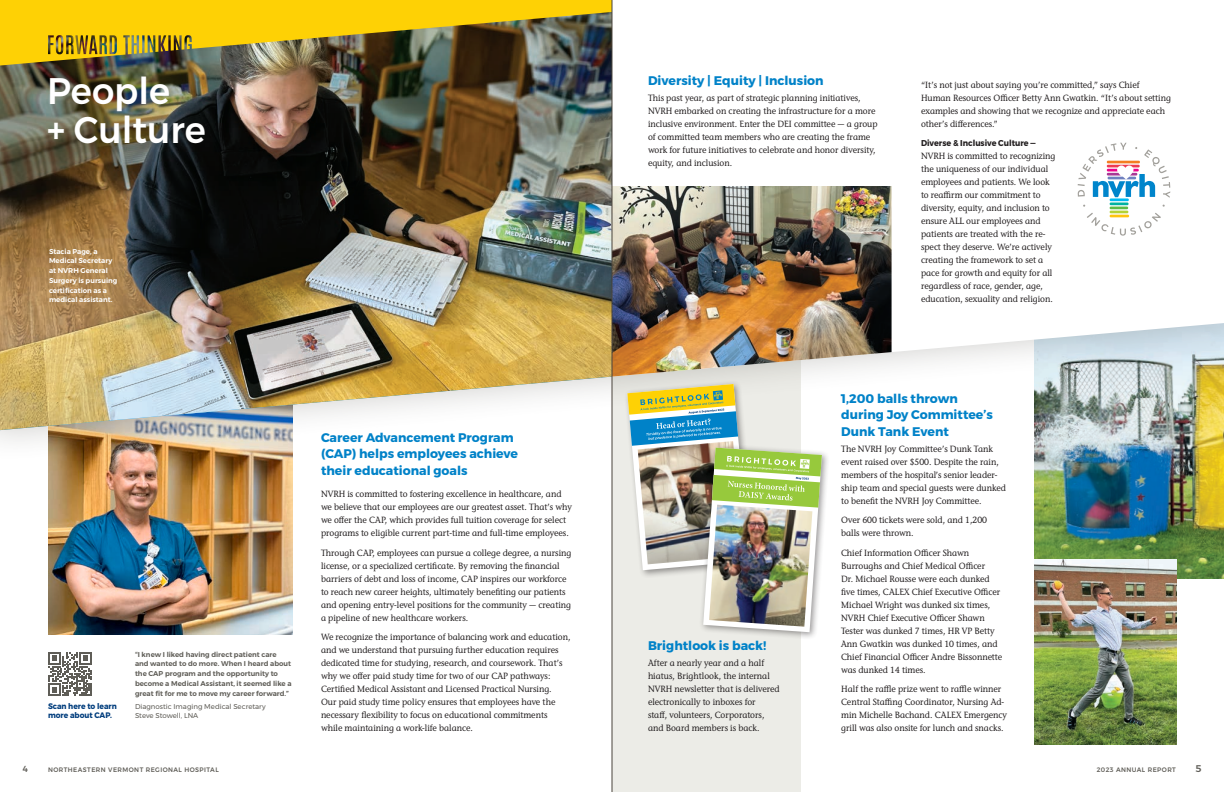
<style>
.page{position:relative;width:1224px;height:792px;background:#fff}
.page>*{position:absolute;margin:0;border:0;box-sizing:border-box;transform-origin:0 0}
.t1{font:500 37px/39px "Montserrat";color:#fff;scale:.96 1}
.t2{font:700 12.5px/16.2px "Montserrat";color:#0082c8}
.t3{font:500 9.8px "Montserrat";color:#5f5d57}
.t4{font:500 9px/13px "Stone Informal ITC Pro";color:#231f20;scale:.94 1}
.t5{font:500 8.8px "Montserrat";color:#5f5d57}
.t6{font:700 8.5px "Montserrat";color:#231f20;scale:.94 1}
.Scan_for_QR_Code{font:700 8px/9.8px "Montserrat";color:#013d7d;scale:.94 1}
.Captions{font:600 7px/9.8px "Montserrat";color:#5f5d57}
.Captions-2{font:600 7px/9.8px "Montserrat";color:#fff}
.Captions-3{font:7px/9.8px "Montserrat";color:#5f5d57}
.t7{font:500 6.5px "Montserrat";letter-spacing:.07em;color:#5f5d57;scale:.96 1}
.s1{font-weight:600}
</style>
<div class="page">
<img style="left:1034px;top:463px;width:190px;height:115px">
<div style="left:612px;top:308px;width:188px;height:484px;background:#ecece7"></div>
<img style="left:48px;top:463px;width:245px;height:172px">
<div style="left:0;top:0;width:1224px;height:463px;background:#5f5d57;opacity:.32"></div>
<svg style="left:613px;top:0;width:611px;height:430px"></svg>
<img style="left:0;top:66px;width:612px;height:364px">
<img style="left:0;top:0;width:612px;height:66px">
<svg style="left:1078px;top:143px;width:92px;height:93px"></svg>
<img style="left:613px;top:186px;width:279px;height:191px">
<img style="left:1034px;top:559px;width:142px;height:185px">
<div style="left:624px;top:380px;width:133px;height:198px;background:#e5e5e0"></div>
<div style="left:699px;top:443px;width:131px;height:197px;background:#231f20;opacity:.47"></div>
<img style="left:627px;top:384px;width:195px;height:248px">
<svg style="left:49px;top:652px;width:43px;height:44px"></svg>
<hr style="left:612px;top:0;width:1px;height:792px;background:#4a443c">
<h1 class="t1" style="left:47px;top:71px;width:167px">People<br><span class="s1">+</span> Culture</h1>
<p class="Captions-2" style="left:49px;top:246px;width:70px">Stacia Page, a<br>Medical Secretary at NVRH General<br>Surgery is pursuing certification as a medical assistant.</p>
<p class="Scan_for_QR_Code" style="left:48px;top:701px;width:75px">Scan here to learn more about CAP.</p>
<p class="Captions" style="left:135px;top:649px;width:158px">“I knew I liked having direct patient care and wanted to do more. When I heard about the CAP program and the opportunity to become a Medical Assistant, it seemed like a great fit for me to move my career forward.”</p>
<p class="Captions-3" style="left:135px;top:701px;width:132px">Diagnostic Imaging Medical Secretary<br>Steve Stowell, LNA</p>
<h3 class="t2" style="left:321px;top:429px;width:199px">Career Advancement Program (CAP) helps employees achieve their educational goals</h3>
<p class="t4" style="left:321px;top:488px;width:269px">NVRH is committed to fostering excellence in healthcare, and we believe that our employees are our greatest asset. That’s why we offer the CAP, which provides full tuition coverage for select programs to eligible current part-time and full-time employees.</p>
<p class="t4" style="left:321px;top:546px;width:268px">Through CAP, employees can pursue a college degree, a nursing license, or a specialized certificate. By removing the financial barriers of debt and loss of income, CAP inspires our workforce to reach new career heights, ultimately benefiting our patients and opening entry-level positions for the community — creating a pipeline of new healthcare workers.</p>
<p class="t4" style="left:321px;top:631px;width:267px">We recognize the importance of balancing work and education, and we understand that pursuing further education requires dedicated time for studying, research, and coursework. That’s why we offer paid study time for two of our CAP pathways:<br>Certified Medical Assistant and Licensed Practical Nursing.<br>Our paid study time policy ensures that employees have the necessary flexibility to focus on educational commitments while maintaining a work-life balance.</p>
<h3 class="t2" style="left:648px;top:72px;width:177px">Diversity | Equity | Inclusion</h3>
<p class="t4" style="left:648px;top:91px;width:246px">This past year, as part of strategic planning initiatives, NVRH embarked on creating the infrastructure for a more inclusive environment. Enter the DEI committee — a group of committed team members who are creating the frame work for future initiatives to celebrate and honor diversity, equity, and inclusion.</p>
<p class="t4" style="left:921px;top:78px;width:267px">“It’s not just about saying you’re committed,” says Chief Human Resources Officer Betty Ann Gwatkin. “It’s about setting examples and showing that we recognize and appreciate each other’s differences.”</p>
<p class="t6" style="left:921px;top:136px;width:124px">Diverse &amp; Inclusive Culture —</p>
<p class="t4" style="left:921px;top:150px;width:144px">NVRH is committed to recognizing the uniqueness of our individual employees and patients. We look to reaffirm our commitment to diversity, equity, and inclusion to ensure ALL our employees and patients are treated with the re&shy;spect they deserve. We’re actively creating the framework to set a pace for growth and equity for all regardless of race, gender, age, education, sexuality and religion.</p>
<h3 class="t2" style="left:648px;top:637px;width:120px">Brightlook is back!</h3>
<p class="t4" style="left:648px;top:657px;width:142px">After a nearly year and a half hiatus, Brightlook, the internal<br>NVRH newsletter that is delivered electronically to inboxes for<br>staff, volunteers, Corporators, and Board members is back.</p>
<h3 class="t2" style="left:841px;top:390px;width:153px">1,200 balls thrown during Joy Committee’s<br>Dunk Tank Event</h3>
<p class="t4" style="left:841px;top:442px;width:177px">The NVRH Joy Committee’s Dunk Tank event raised over $500. Despite the rain, members of the hospital’s senior leader&shy;ship team and special guests were dunked to benefit the NVRH Joy Committee.</p>
<p class="t4" style="left:841px;top:514px;width:157px">Over 600 tickets were sold, and 1,200 balls were thrown.</p>
<p class="t4" style="left:841px;top:546px;width:173px">Chief Information Officer Shawn Burroughs and Chief Medical Officer<br>Dr. Michael Rousse were each dunked five times, CALEX Chief Executive Officer Michael Wright was dunked six times, NVRH Chief Executive Officer Shawn Tester was dunked 7 times, HR VP Betty Ann Gwatkin was dunked 10 times, and Chief Financial Officer Andre Bissonnette was dunked 14 times.</p>
<p class="t4" style="left:841px;top:683px;width:178px">Half the raffle prize went to raffle winner Central Staffing Coordinator, Nursing Ad&shy;min Michelle Bachand. CALEX Emergency grill was also onsite for lunch and snacks.</p>
<p class="t5" style="left:23px;top:761px;width:7px">4</p>
<p class="t7" style="left:48px;top:764px;width:179px">NORTHEASTERN VERMONT REGIONAL HOSPITAL</p>
<p class="t7" style="left:1097px;top:764px;width:84px">2023 ANNUAL REPORT</p>
<p class="t3" style="left:1195px;top:760px;width:8px">5</p>
</div>
